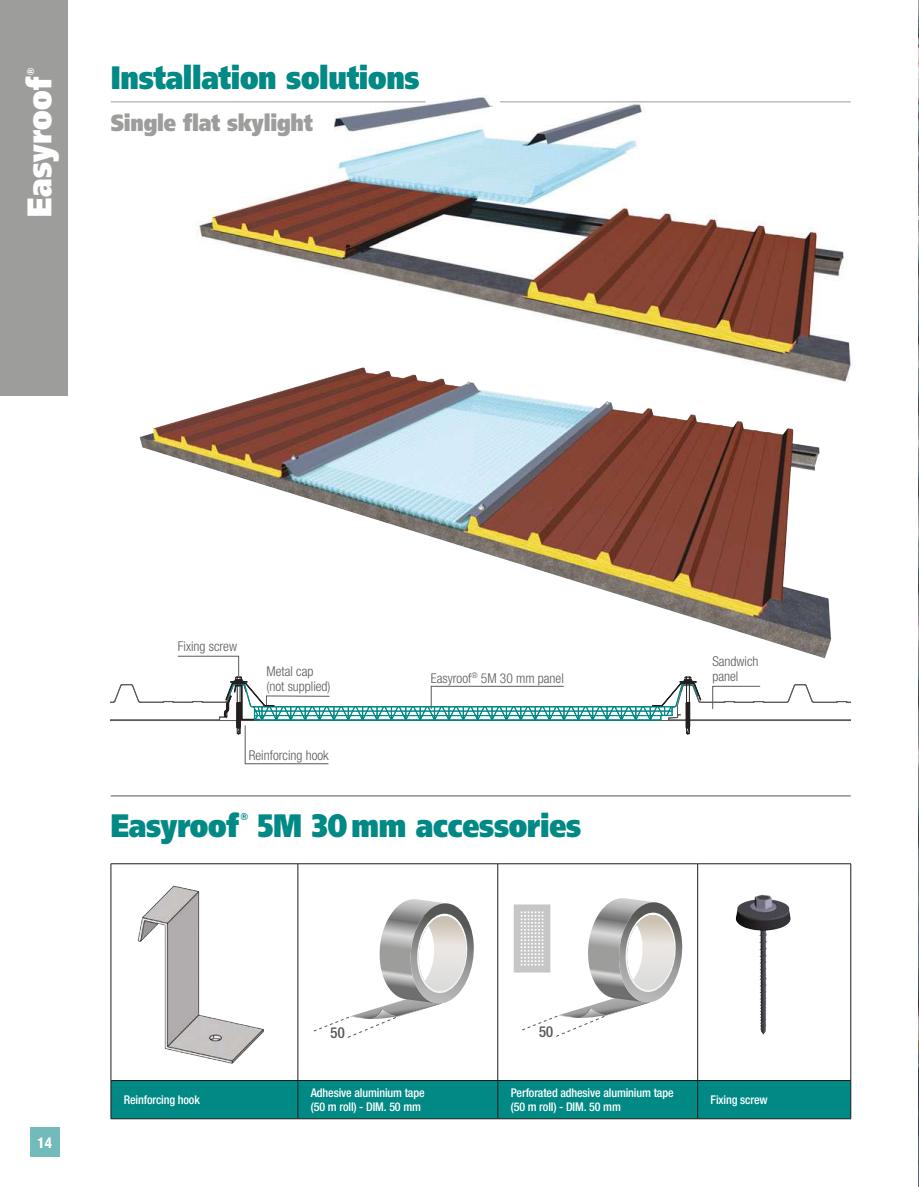
<style>
.page{position:relative;width:919px;height:1187px;background:#fff}
.page>*{position:absolute;margin:0;border:0;box-sizing:border-box;transform-origin:0 0}
.t1{font:900 34.2px "Frutiger";letter-spacing:.01em;color:#fff;scale:.83 1}
.t2{font:900 32.4px "Frutiger";letter-spacing:-.01em;color:#008985;scale:.83 1}
.t3{font:900 23.4px "Frutiger";letter-spacing:-.01em;color:#9d9d9c;scale:.83 1}
.t4{font:700 condensed 15px "Helvetica Neue LT Com";color:#fff}
.t5{font:300 condensed 13.5px/15px "Helvetica Neue LT Com";color:#595a5c}
.t6{font:500 condensed 12px/13.5px "Helvetica Neue LT Com";letter-spacing:-.01em;color:#fff}
.t7{font:700 9.6px "Helvetica";color:#fff}
.t8{font:700 9.6px "Helvetica";color:#008985}
</style>
<div class="page">
<div style="left:30px;top:1127px;width:30px;height:30px;background:#73bbba"></div>
<svg style="left:111px;top:684px;width:740px;height:80px"></svg>
<img style="left:173px;top:97px;width:680px;height:269px">
<hr style="left:111px;top:101px;width:314px;height:1px;background:#9d9d9c">
<div style="left:0;top:0;width:68px;height:396px;background:#9d9d9c"></div>
<div style="left:112px;top:1081px;width:738px;height:37px;background:#008985"></div>
<hr style="left:111px;top:863px;width:187px;height:1px;background:#1d1d1b">
<hr style="left:111px;top:864px;width:1px;height:216px;background:#1d1d1b">
<hr style="left:298px;top:863px;width:200px;height:1px;background:#1d1d1b">
<hr style="left:298px;top:864px;width:1px;height:216px;background:#1d1d1b">
<hr style="left:498px;top:863px;width:199px;height:1px;background:#1d1d1b">
<hr style="left:497px;top:864px;width:1px;height:216px;background:#1d1d1b">
<hr style="left:697px;top:863px;width:154px;height:1px;background:#1d1d1b">
<hr style="left:697px;top:864px;width:1px;height:216px;background:#1d1d1b">
<hr style="left:850px;top:864px;width:1px;height:216px;background:#1d1d1b">
<hr style="left:111px;top:1080px;width:187px;height:1px;background:#1d1d1b">
<hr style="left:111px;top:1080px;width:1px;height:38px;background:#1d1d1b">
<hr style="left:298px;top:1080px;width:200px;height:1px;background:#1d1d1b">
<hr style="left:298px;top:1080px;width:1px;height:38px;background:#1d1d1b">
<hr style="left:498px;top:1080px;width:199px;height:1px;background:#1d1d1b">
<hr style="left:497px;top:1080px;width:1px;height:38px;background:#1d1d1b">
<hr style="left:697px;top:1080px;width:154px;height:1px;background:#1d1d1b">
<hr style="left:697px;top:1080px;width:1px;height:38px;background:#1d1d1b">
<hr style="left:850px;top:1080px;width:1px;height:38px;background:#1d1d1b">
<hr style="left:111px;top:1118px;width:187px;height:1px;background:#1d1d1b">
<hr style="left:298px;top:1118px;width:200px;height:1px;background:#1d1d1b">
<hr style="left:498px;top:1118px;width:199px;height:1px;background:#1d1d1b">
<hr style="left:697px;top:1118px;width:154px;height:1px;background:#1d1d1b">
<hr style="left:111px;top:795px;width:740px;height:1px;background:#575756">
<img style="left:126px;top:352px;width:725px;height:334px">
<img style="left:137px;top:885px;width:127px;height:179px">
<img style="left:735px;top:894px;width:56px;height:141px">
<hr style="left:500px;top:101px;width:351px;height:1px;background:#9d9d9c">
<img style="left:918px;top:1px;width:1px;height:1185px">
<svg style="left:313px;top:899px;width:161px;height:139px"></svg>
<svg style="left:514px;top:898px;width:169px;height:139px"></svg>
<p class="t7" style="left:23px;top:75px;width:9px;rotate:-90deg">®</p>
<h1 class="t1" style="left:19px;top:216px;width:170px;rotate:-90deg">Easyroof</h1>
<h2 class="t2" style="left:111px;top:58px;width:374px">Installation solutions</h2>
<h3 class="t3" style="left:111px;top:109px;width:245px">Single flat skylight</h3>
<p class="t5" style="left:178px;top:638px;width:61px">Fixing screw</p>
<p class="t5" style="left:266px;top:663px;width:66px">Metal cap (not supplied)</p>
<p class="t5" style="left:249px;top:748px;width:81px">Reinforcing hook</p>
<p class="t5" style="left:431px;top:670px;width:134px">Easyroof<sup>®</sup> 5M 30 mm panel</p>
<h2 class="t2" style="left:111px;top:806px;width:156px">Easyroof</h2>
<p class="t8" style="left:241px;top:808px;width:9px">®</p>
<h2 class="t2" style="left:258px;top:806px;width:391px">5M 30 mm accessories</h2>
<p class="t5" style="left:712px;top:654px;width:48px">Sandwich panel</p>
<p class="t4" style="left:38px;top:1133px;width:16px">14</p>
<p class="t6" style="left:124px;top:1092px;width:78px">Reinforcing hook</p>
<p class="t6" style="left:311px;top:1086px;width:115px">Adhesive aluminium tape (50 m roll) - DIM. 50 mm</p>
<p class="t6" style="left:511px;top:1086px;width:164px">Perforated adhesive aluminium tape (50 m roll) - DIM. 50 mm</p>
<p class="t6" style="left:710px;top:1092px;width:59px">Fixing screw</p>
</div>
